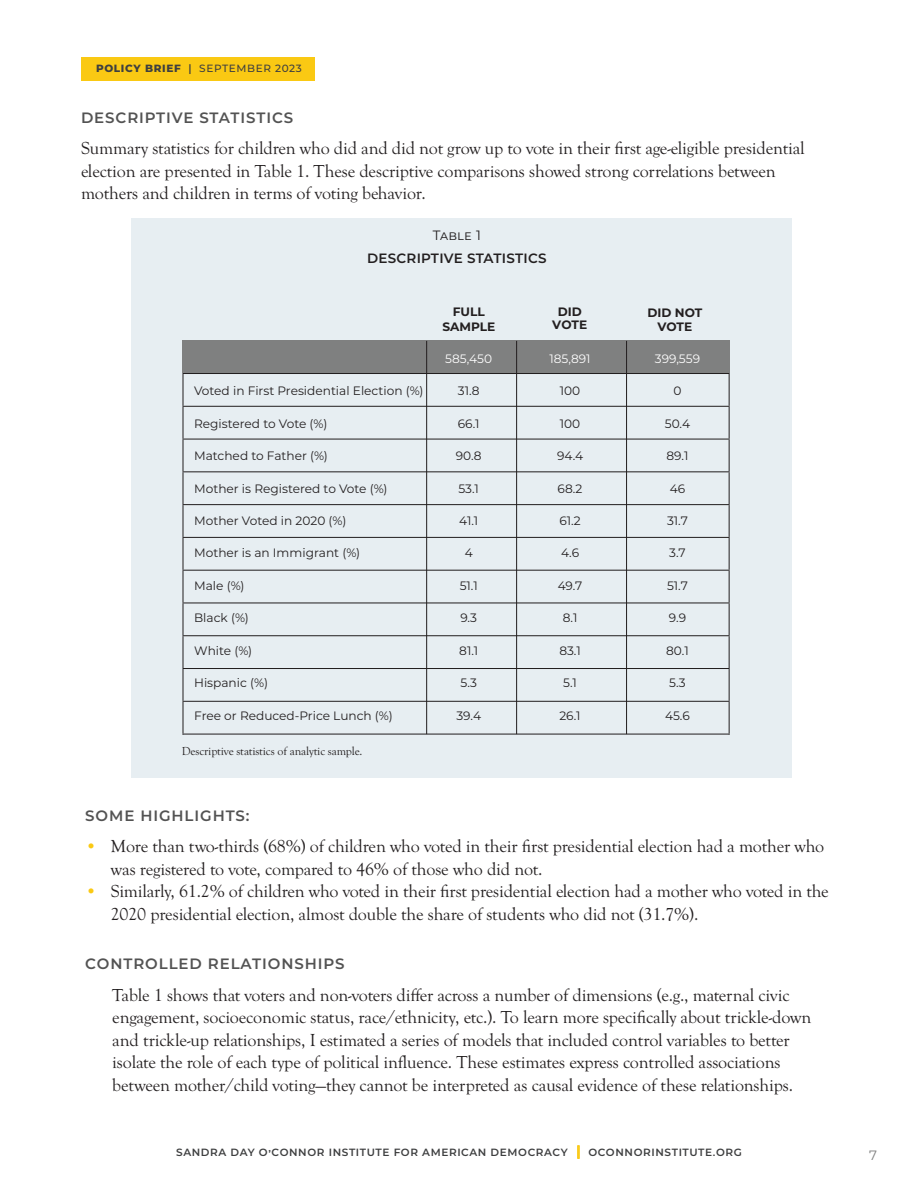
<style>
.page{position:relative;width:918px;height:1188px;background:#fff}
.page>*{position:absolute;margin:0;border:0;box-sizing:border-box;transform-origin:0 0}
.t1{font:18px/22.5px "Goudy Old Sty";letter-spacing:-.01em;color:#231f20}
.t2{font:600 15px "Montserrat";letter-spacing:.06em;color:#535353}
.t3{font:600 13.5px "Montserrat";letter-spacing:.02em;color:#231f20}
.t4{font:13.5px "Montserrat";letter-spacing:.02em;color:#231f20}
.t5{font:13.5px "Montserrat";color:#7f8080}
.t6{font:12.15px "Montserrat";color:#231f20}
.t7{font:700 12.15px/14.2px "Montserrat";color:#231f20;text-align:center}
.t8{font:12.15px "Montserrat";color:#fff}
.t9{font:12px "Goudy Old Sty";letter-spacing:-.01em;color:#231f20}
.t10{font:600 10.5px "Montserrat";letter-spacing:.06em;color:#3e3f40}
.t11{font:500 10.5px "Montserrat";letter-spacing:.06em;color:#3e3f40}
.s1{font-weight:800}
.s2{font-weight:600}
.s3{color:#fac913}
.s4{font-size:13.5px;color:#fac913}
</style>
<div class="page">
<div style="left:81px;top:57px;width:233px;height:23px;background:#fac913"></div>
<div style="left:131px;top:218px;width:661px;height:560px;background:#e7eef2"></div>
<hr style="left:182px;top:373px;width:548px;height:1px;background:#231f20">
<hr style="left:182px;top:374px;width:2px;height:32px;background:#231f20">
<hr style="left:729px;top:374px;width:1px;height:32px;background:#231f20">
<hr style="left:182px;top:406px;width:548px;height:1px;background:#231f20">
<hr style="left:182px;top:407px;width:2px;height:32px;background:#231f20">
<hr style="left:729px;top:407px;width:1px;height:32px;background:#231f20">
<hr style="left:182px;top:439px;width:548px;height:1px;background:#231f20">
<hr style="left:182px;top:440px;width:2px;height:31px;background:#231f20">
<hr style="left:729px;top:440px;width:1px;height:31px;background:#231f20">
<hr style="left:182px;top:471px;width:548px;height:1px;background:#231f20">
<hr style="left:182px;top:472px;width:2px;height:32px;background:#231f20">
<hr style="left:729px;top:472px;width:1px;height:32px;background:#231f20">
<hr style="left:182px;top:504px;width:548px;height:1px;background:#231f20">
<hr style="left:182px;top:505px;width:2px;height:32px;background:#231f20">
<hr style="left:729px;top:505px;width:1px;height:32px;background:#231f20">
<hr style="left:182px;top:537px;width:548px;height:1px;background:#231f20">
<hr style="left:182px;top:538px;width:2px;height:32px;background:#231f20">
<hr style="left:729px;top:538px;width:1px;height:32px;background:#231f20">
<hr style="left:182px;top:570px;width:548px;height:1px;background:#231f20">
<hr style="left:182px;top:571px;width:2px;height:31px;background:#231f20">
<hr style="left:729px;top:571px;width:1px;height:31px;background:#231f20">
<hr style="left:182px;top:602px;width:548px;height:1px;background:#231f20">
<hr style="left:182px;top:603px;width:2px;height:32px;background:#231f20">
<hr style="left:729px;top:603px;width:1px;height:32px;background:#231f20">
<hr style="left:182px;top:635px;width:548px;height:1px;background:#231f20">
<hr style="left:182px;top:636px;width:2px;height:32px;background:#231f20">
<hr style="left:729px;top:636px;width:1px;height:32px;background:#231f20">
<hr style="left:182px;top:668px;width:548px;height:1px;background:#231f20">
<hr style="left:182px;top:669px;width:2px;height:32px;background:#231f20">
<hr style="left:729px;top:669px;width:1px;height:32px;background:#231f20">
<hr style="left:182px;top:701px;width:548px;height:1px;background:#231f20">
<hr style="left:182px;top:702px;width:2px;height:32px;background:#231f20">
<hr style="left:729px;top:702px;width:1px;height:32px;background:#231f20">
<hr style="left:182px;top:734px;width:548px;height:1px;background:#231f20">
<div style="left:182px;top:341px;width:548px;height:32px;background:#7f8080"></div>
<hr style="left:516px;top:341px;width:1px;height:393px;background:#231f20">
<hr style="left:626px;top:341px;width:1px;height:393px;background:#231f20">
<hr style="left:426px;top:341px;width:1px;height:393px;background:#231f20">
<p class="t11" style="left:96px;top:61px;width:207px"><span class="s1">POLICY BRIEF</span> <span class="s2">|</span> SEPTEMBER 2023</p>
<p class="t2" style="left:81px;top:107px;width:214px">DESCRIPTIVE STATISTICS</p>
<p class="t1" style="left:81px;top:137px;width:725px">Summary statistics for children who did and did not grow up to vote in their first age-eligible presidential election are presented in Table 1. These descriptive comparisons showed strong correlations between mothers and children in terms of voting behavior.</p>
<p class="t4" style="left:433px;top:226px;width:50px">Table 1</p>
<p class="t3" style="left:367px;top:248px;width:181px">DESCRIPTIVE STATISTICS</p>
<p class="t7" style="left:442px;top:304px;width:54px">FULL<br>SAMPLE</p>
<p class="t7" style="left:552px;top:305px;width:37px;line-height:12.6px">DID<br>VOTE</p>
<p class="t7" style="left:647px;top:305px;width:56px">DID NOT<br>VOTE</p>
<p class="t8" style="left:445px;top:350px;width:48px">585,450</p>
<p class="t8" style="left:549px;top:350px;width:43px">185,891</p>
<p class="t8" style="left:655px;top:350px;width:47px">399,559</p>
<p class="t6" style="left:194px;top:383px;width:231px">Voted in First Presidential Election (%)</p>
<p class="t6" style="left:458px;top:383px;width:23px">31.8</p>
<p class="t6" style="left:560px;top:383px;width:22px">100</p>
<p class="t6" style="left:673px;top:383px;width:10px">0</p>
<p class="t6" style="left:194px;top:415px;width:135px">Registered to Vote (%)</p>
<p class="t6" style="left:458px;top:415px;width:23px">66.1</p>
<p class="t6" style="left:560px;top:415px;width:22px">100</p>
<p class="t6" style="left:665px;top:415px;width:27px">50.4</p>
<p class="t6" style="left:194px;top:448px;width:135px">Matched to Father (%)</p>
<p class="t6" style="left:456px;top:448px;width:27px">90.8</p>
<p class="t6" style="left:557px;top:448px;width:28px">94.4</p>
<p class="t6" style="left:667px;top:448px;width:23px">89.1</p>
<p class="t6" style="left:194px;top:480px;width:195px">Mother is Registered to Vote (%)</p>
<p class="t6" style="left:459px;top:480px;width:22px">53.1</p>
<p class="t6" style="left:558px;top:480px;width:26px">68.2</p>
<p class="t6" style="left:670px;top:480px;width:17px">46</p>
<p class="t6" style="left:194px;top:512px;width:154px">Mother Voted in 2020 (%)</p>
<p class="t6" style="left:459px;top:512px;width:20px">41.1</p>
<p class="t6" style="left:559px;top:512px;width:23px">61.2</p>
<p class="t6" style="left:667px;top:512px;width:22px">31.7</p>
<p class="t6" style="left:194px;top:545px;width:168px">Mother is an Immigrant (%)</p>
<p class="t6" style="left:465px;top:545px;width:10px">4</p>
<p class="t6" style="left:561px;top:545px;width:20px">4.6</p>
<p class="t6" style="left:669px;top:545px;width:18px">3.7</p>
<p class="t6" style="left:194px;top:577px;width:52px">Male (%)</p>
<p class="t6" style="left:460px;top:577px;width:20px">51.1</p>
<p class="t6" style="left:558px;top:577px;width:26px">49.7</p>
<p class="t6" style="left:667px;top:577px;width:22px">51.7</p>
<p class="t6" style="left:194px;top:610px;width:56px">Black (%)</p>
<p class="t6" style="left:460px;top:610px;width:18px">9.3</p>
<p class="t6" style="left:563px;top:610px;width:16px">8.1</p>
<p class="t6" style="left:669px;top:610px;width:19px">9.9</p>
<p class="t6" style="left:194px;top:642px;width:60px">White (%)</p>
<p class="t6" style="left:459px;top:642px;width:20px">81.1</p>
<p class="t6" style="left:559px;top:642px;width:23px">83.1</p>
<p class="t6" style="left:666px;top:642px;width:24px">80.1</p>
<p class="t6" style="left:194px;top:675px;width:75px">Hispanic (%)</p>
<p class="t6" style="left:461px;top:675px;width:18px">5.3</p>
<p class="t6" style="left:563px;top:675px;width:15px">5.1</p>
<p class="t6" style="left:669px;top:675px;width:18px">5.3</p>
<p class="t6" style="left:194px;top:707px;width:200px">Free or Reduced-Price Lunch (%)</p>
<p class="t6" style="left:456px;top:707px;width:26px">39.4</p>
<p class="t6" style="left:559px;top:707px;width:23px">26.1</p>
<p class="t6" style="left:665px;top:707px;width:26px">45.6</p>
<p class="t9" style="left:182px;top:744px;width:182px">Descriptive statistics of analytic sample.</p>
<p class="t2" style="left:85px;top:805px;width:166px">SOME HIGHLIGHTS:</p>
<p class="t1" style="left:111px;top:835px;width:715px;text-indent:-26px"><span class="s3">•</span> More than two-thirds (68%) of children who voted in their first presidential election had a mother who was registered to vote, compared to 46% of those who did not.</p>
<p class="t1" style="left:111px;top:880px;width:720px;text-indent:-26px"><span class="s3">•</span> Similarly, 61.2% of children who voted in their first presidential election had a mother who voted in the<br>2020 presidential election, almost double the share of students who did not (31.7%).</p>
<p class="t2" style="left:85px;top:953px;width:261px">CONTROLLED RELATIONSHIPS</p>
<p class="t1" style="left:112px;top:984px;width:700px">Table 1 shows that voters and non-voters differ across a number of dimensions (e.g., maternal civic engagement, socioeconomic status, race/ethnicity, etc.). To learn more specifically about trickle-down and trickle-up relationships, I estimated a series of models that included control variables to better isolate the role of each type of political influence. These estimates express controlled associations between mother/child voting—they cannot be interpreted as causal evidence of these relationships.</p>
<p class="t10" style="left:176px;top:1145px;width:567px">SANDRA DAY O’CONNOR INSTITUTE FOR AMERICAN DEMOCRACY <span class="s4">|</span> OCONNORINSTITUTE.ORG</p>
<p class="t5" style="left:869px;top:1146px;width:9px">7</p>
</div>
